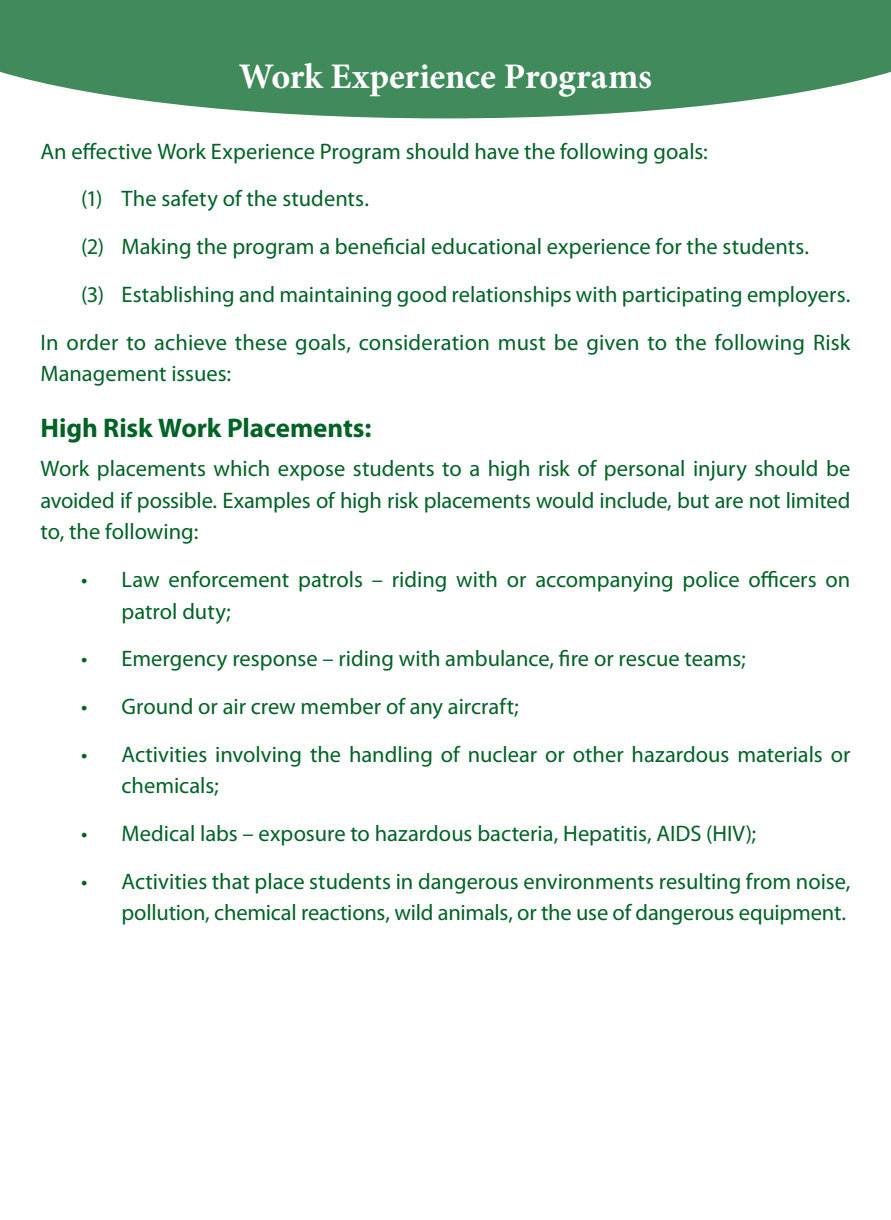
<style>
.page{position:relative;width:891px;height:1220px;background:#fff}
.page>*{position:absolute;margin:0;border:0;box-sizing:border-box;transform-origin:0 0}
.t1{font:700 36px "Minion Pro";letter-spacing:-.005em;color:#fff}
.t2{font:700 27px "Myriad Pro";letter-spacing:-.005em;color:#006325}
.t3{font:22.5px/31.5px "Myriad Pro";color:#006325}
</style>
<div class="page">
<svg style="left:0;top:0;width:891px;height:118px;background:#55976d"></svg>
<h1 class="t1" style="left:239px;top:51px;width:415px">Work Experience Programs</h1>
<p class="t3" style="left:40px;top:135px;width:669px">An effective Work Experience Program should have the following goals:</p>
<p class="t3" style="left:81px;top:183px;width:289px">(1) The safety of the students.</p>
<p class="t3" style="left:81px;top:230px;width:730px">(2) Making the program a beneficial educational experience for the students.</p>
<p class="t3" style="left:81px;top:278px;width:771px">(3) Establishing and maintaining good relationships with participating employers.</p>
<p class="t3" style="left:40px;top:326px;width:811px">In order to achieve these goals, consideration must be given to the following Risk</p>
<p class="t3" style="left:40px;top:357px;width:192px">Management issues:</p>
<p class="t2" style="left:40px;top:410px;width:332px">High Risk Work Placements:</p>
<p class="t3" style="left:40px;top:453px;width:811px;text-align:justify">Work placements which expose students to a high risk of personal injury should be avoided if possible. Examples of high risk placements would include, but are not limited to, the following:</p>
<p class="t3" style="left:122px;top:563px;width:730px;text-indent:-40px">• Law enforcement patrols – riding with or accompanying police officers on patrol duty;</p>
<p class="t3" style="left:81px;top:643px;width:666px">• Emergency response – riding with ambulance, fire or rescue teams;</p>
<p class="t3" style="left:81px;top:690px;width:439px">• Ground or air crew member of any aircraft;</p>
<p class="t3" style="left:122px;top:738px;width:730px;text-indent:-40px">• Activities involving the handling of nuclear or other hazardous materials or chemicals;</p>
<p class="t3" style="left:81px;top:817px;width:677px">• Medical labs – exposure to hazardous bacteria, Hepatitis, AIDS (HIV);</p>
<p class="t3" style="left:81px;top:865px;width:771px;text-align:right">• Activities that place students in dangerous environments resulting from noise, pollution, chemical reactions, wild animals, or the use of dangerous equipment.</p>
</div>
